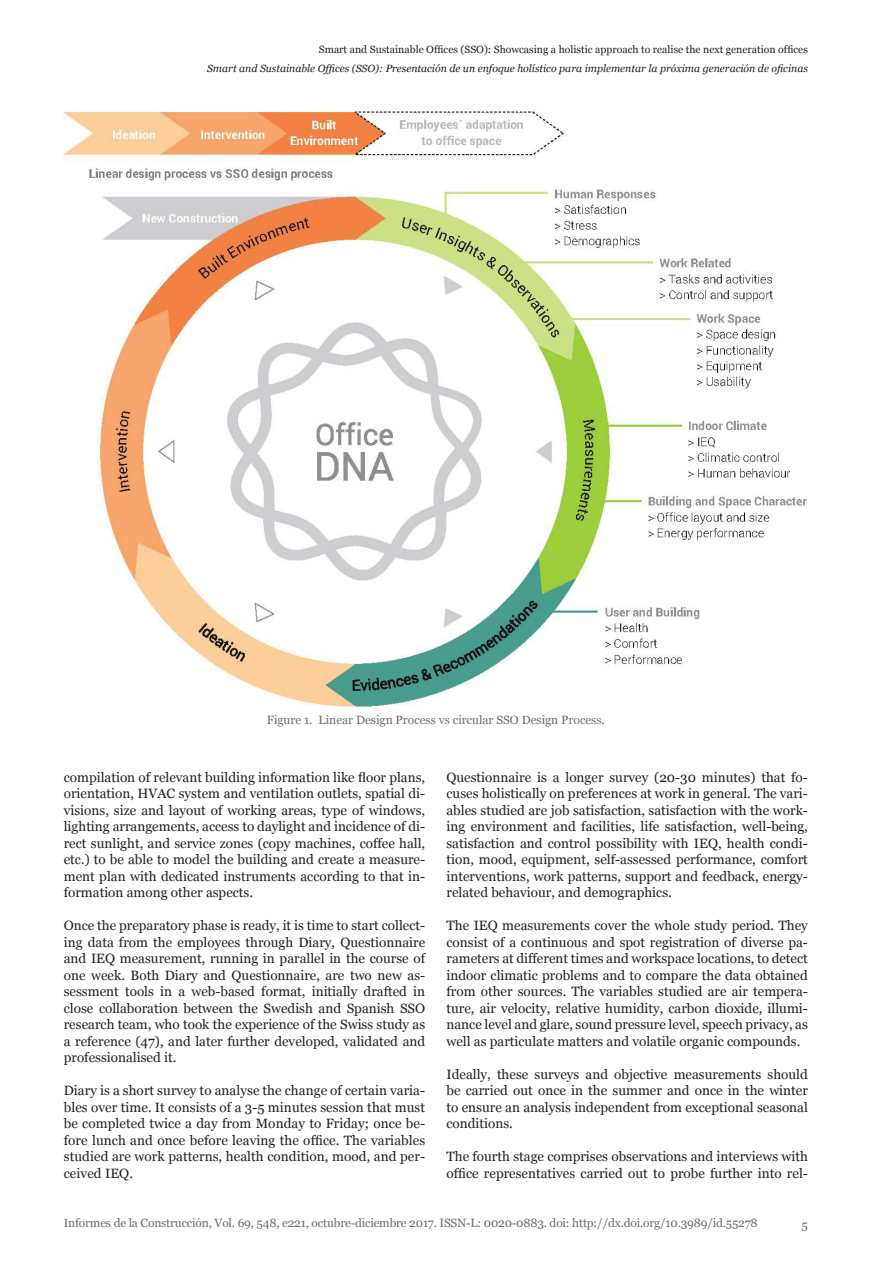
<style>
.page{position:relative;width:893px;height:1263px;background:#fff}
.page>*{position:absolute;margin:0;border:0;box-sizing:border-box;transform-origin:0 0}
.t1{font:13.5px/16.5px "Georgia";color:#231f20;text-align:justify}
.t2{font:12px "Georgia";letter-spacing:-.015em;color:#6c6d70}
.t3{font:italic 10.5px "Georgia";color:#231f20}
.t4{font:10.5px "Georgia";color:#231f20}
</style>
<div class="page">
<img style="left:64px;top:111px;width:743px;height:595px">
<p class="t4" style="left:319px;top:43px;width:490px">Smart and Sustainable Offices (SSO): Showcasing a holistic approach to realise the next generation offices</p>
<p class="t3" style="left:207px;top:63px;width:602px">Smart and Sustainable Offices (SSO): Presentación de un enfoque holístico para implementar la próxima generación de oficinas</p>
<p class="t2" style="left:267px;top:713px;width:340px">Figure 1. Linear Design Process vs circular SSO Design Process.</p>
<p class="t1" style="left:64px;top:769px;width:363px">compilation of relevant building information like floor plans, orientation, HVAC system and ventilation outlets, spatial di&shy;visions, size and layout of working areas, type of windows, lighting arrangements, access to daylight and incidence of di&shy;rect sunlight, and service zones (copy machines, coffee hall, etc.) to be able to model the building and create a measure&shy;ment plan with dedicated instruments according to that in&shy;formation among other aspects.</p>
<p class="t1" style="left:64px;top:917px;width:363px">Once the preparatory phase is ready, it is time to start collect&shy;ing data from the employees through Diary, Questionnaire and IEQ measurement, running in parallel in the course of one week. Both Diary and Questionnaire, are two new as&shy;sessment tools in a web-based format, initially drafted in close collaboration between the Swedish and Spanish SSO research team, who took the experience of the Swiss study as a reference (47), and later further developed, validated and professionalised it.</p>
<p class="t1" style="left:64px;top:1082px;width:363px">Diary is a short survey to analyse the change of certain varia&shy;bles over time. It consists of a 3-5 minutes session that must be completed twice a day from Monday to Friday; once be&shy;fore lunch and once before leaving the office. The variables studied are work patterns, health condition, mood, and per&shy;ceived IEQ.</p>
<p class="t1" style="left:446px;top:769px;width:363px">Questionnaire is a longer survey (20-30 minutes) that fo&shy;cuses holistically on preferences at work in general. The vari&shy;ables studied are job satisfaction, satisfaction with the work&shy;ing environment and facilities, life satisfaction, well-being, satisfaction and control possibility with IEQ, health condi&shy;tion, mood, equipment, self-assessed performance, comfort interventions, work patterns, support and feedback, energy&shy;related behaviour, and demographics.</p>
<p class="t1" style="left:446px;top:917px;width:363px">The IEQ measurements cover the whole study period. They consist of a continuous and spot registration of diverse pa&shy;rameters at different times and workspace locations, to detect indoor climatic problems and to compare the data obtained from other sources. The variables studied are air tempera&shy;ture, air velocity, relative humidity, carbon dioxide, illumi&shy;nance level and glare, sound pressure level, speech privacy, as well as particulate matters and volatile organic compounds.</p>
<p class="t1" style="left:446px;top:1066px;width:363px">Ideally, these surveys and objective measurements should be carried out once in the summer and once in the winter to ensure an analysis independent from exceptional seasonal conditions.</p>
<p class="t1" style="left:446px;top:1148px;width:363px">The fourth stage comprises observations and interviews with office representatives carried out to probe further into rel-</p>
<p class="t2" style="left:64px;top:1216px;width:695px">Informes de la Construcción, Vol. 69, 548, e221, octubre-diciembre 2017. ISSN-L: 0020-0883. doi: http://dx.doi.org/10.3989/id.55278</p>
<p class="t2" style="left:802px;top:1218px;width:8px">5</p>
</div>
